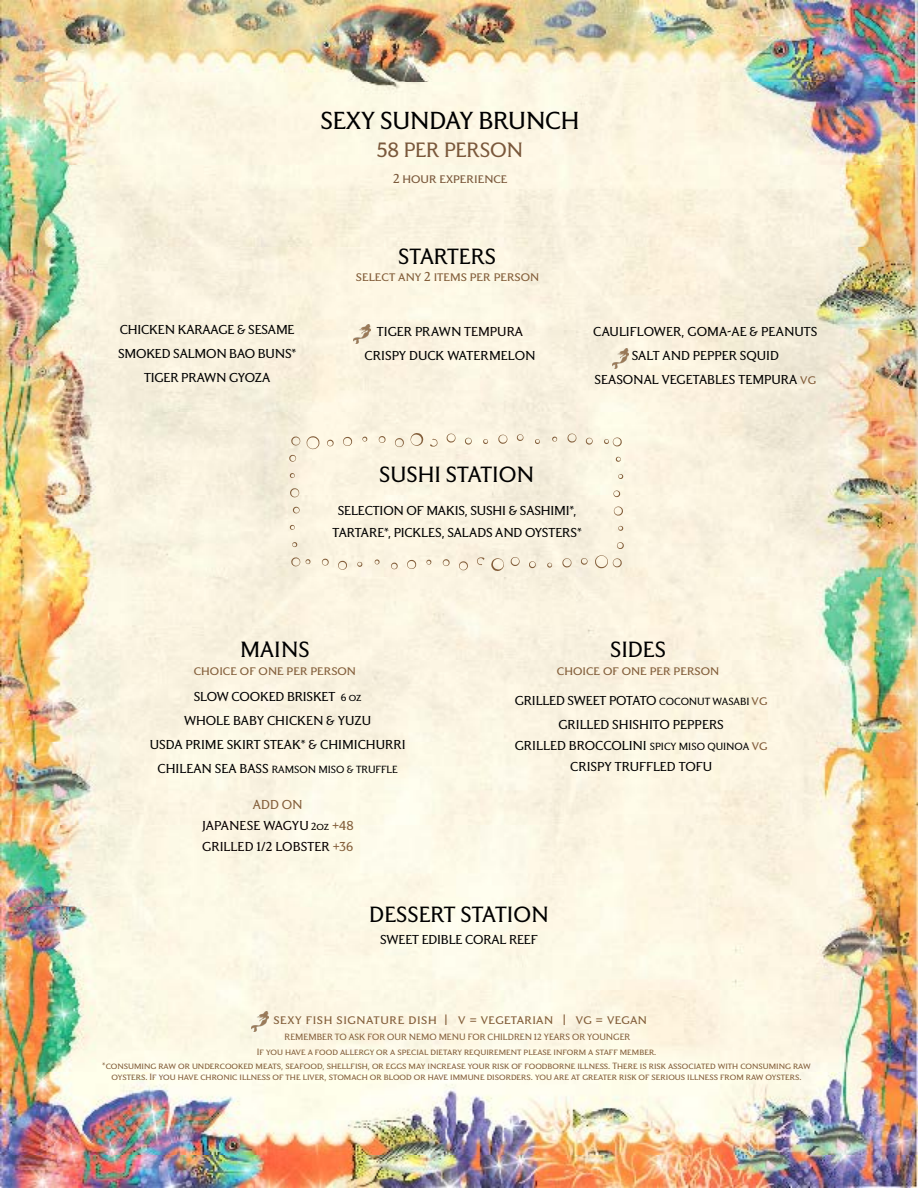
<style>
.page{position:relative;width:918px;height:1188px;background:#fff}
.page>*{position:absolute;margin:0;border:0;box-sizing:border-box;transform-origin:0 0}
.t1{font:28.5px "Grant Avenue";letter-spacing:-.01em;color:#000}
.t2{font:25.5px "Grant Avenue";color:#000}
.t3{font:24px "Grant Avenue";letter-spacing:-.01em;color:#7a583b}
.t4{font:15px/24px "Grant Avenue";letter-spacing:-.005em;color:#000;text-align:center}
.t5{font:15px "Grant Avenue";color:#835e3a}
.t6{font:15px/21px "Grant Avenue";color:#070000;text-align:center}
.t7{font:15px "Grant Avenue";letter-spacing:.04em;color:#835e3a}
.t8{font:15px "Grant Avenue";color:#7a583b}
.t9{font:12px "Grant Avenue";color:#000}
.t10{font:10.5px/14.7px "Grant Avenue";color:#835e3a;text-align:center}
.s1{color:#070000}
.s2{color:#835e3a}
.s3{font-size:12px}
.s4{font-size:15px}
</style>
<div class="page">
<img style="left:0;top:0;width:918px;height:1188px">
<img style="left:612px;top:348px;width:17px;height:20px">
<img style="left:353px;top:324px;width:17px;height:20px">
<svg style="left:284px;top:429px;width:345px;height:145px"></svg>
<img style="left:252px;top:1011px;width:17px;height:20px">
<h1 class="t1" style="left:321px;top:106px;width:260px">SEXY SUNDAY BRUNCH</h1>
<h3 class="t3" style="left:377px;top:138px;width:148px">58 PER PERSON</h3>
<p class="t8" style="left:393px;top:171px;width:116px">2 hour experience</p>
<h2 class="t2" style="left:398px;top:243px;width:99px">STARTERS</h2>
<p class="t5" style="left:356px;top:269px;width:185px">select any 2 items per person</p>
<p class="t4" style="left:118px;top:318px;width:180px">CHICKEN KARAAGE &amp; SESAME<br>SMOKED SALMON BAO BUNS*<br>TIGER PRAWN GYOZA</p>
<p class="t4" style="left:365px;top:320px;width:172px">TIGER PRAWN <span class="s1">TEMPURA<br></span>CRISPY DUCK WATERMELON</p>
<p class="t4" style="left:593px;top:320px;width:226px">CAULIFLOWER, GOMA-AE &amp; PEANUTS<br>SALT AND PEPPER SQUID<br>SEASONAL VEGETABLES TEMPURA <span class="s2">vg</span></p>
<h2 class="t2" style="left:379px;top:462px;width:156px">SUSHI STATION</h2>
<p class="t4" style="left:333px;top:499px;width:251px;line-height:22.5px">SELECTION OF MAKIS, SUSHI &amp; SASHIMI*,<br>TARTARE*, PICKLES, SALADS AND OYSTERS*</p>
<h2 class="t2" style="left:240px;top:636px;width:71px">MAINS</h2>
<p class="t5" style="left:194px;top:663px;width:164px">choice of one per person</p>
<p class="t4" style="left:150px;top:685px;width:257px">SLOW COOKED BRISKET <span class="s3">6 oz<br></span>WHOLE BABY CHICKEN &amp; YUZU<br>USDA PRIME SKIRT STEAK* <span class="s1">&amp;</span> CHIMICHURRI</p>
<p class="t9" style="left:158px;top:763px;width:242px"><span class="s4">CHILEAN SEA BASS</span> RAMSON MISO &amp; TRUFFLE</p>
<p class="t6" style="left:201px;top:794px;width:154px"><span class="s2">ADD ON<br></span>JAPANESE WAGYU <span class="s3">2oz</span> <span class="s2">+48<br></span>GRILLED 1/2 LOBSTER <span class="s2">+36</span></p>
<h2 class="t2" style="left:610px;top:637px;width:57px">SIDES</h2>
<p class="t5" style="left:557px;top:663px;width:164px">choice of one per person</p>
<p class="t4" style="left:515px;top:688px;width:254px">GRILLED SWEET POTATO <span class="s3">COCONUT WASABI</span> <span class="s2">vg<br></span>GRILLED SHISHITO PEPPERS</p>
<p class="t4" style="left:515px;top:735px;width:254px;line-height:21px">GRILLED BROCCOLINI <span class="s3">SPICY MISO QUINOA</span> <span class="s2">vg<br></span>CRISPY TRUFFLED TOFU</p>
<h2 class="t2" style="left:369px;top:901px;width:181px">DESSERT STATION</h2>
<p class="t4" style="left:380px;top:928px;width:159px">SWEET EDIBLE CORAL REEF</p>
<p class="t7" style="left:273px;top:1012px;width:375px">sexy fish signature dish | v = vegetarian | vg = vegan</p>
<p class="t10" style="left:285px;top:1030px;width:347px">REMEMBER TO ASK FOR OUR NEMO MENU FOR CHILDREN 12 YEARS OR YOUNGER</p>
<p class="t10" style="left:102px;top:1044px;width:710px">If you have a food allergy or a special dietary requirement please inform a staff member.<br>*consuming raw or undercooked meats, seafood, shellfish, or eggs may increase your risk of foodborne illness. There is risk associated with consuming raw</p>
<p class="t10" style="left:112px;top:1070px;width:691px">oysters. If you have chronic illness of the liver, stomach or blood or have immune disorders. you are at greater risk of serious illness from raw oysters.</p>
</div>
